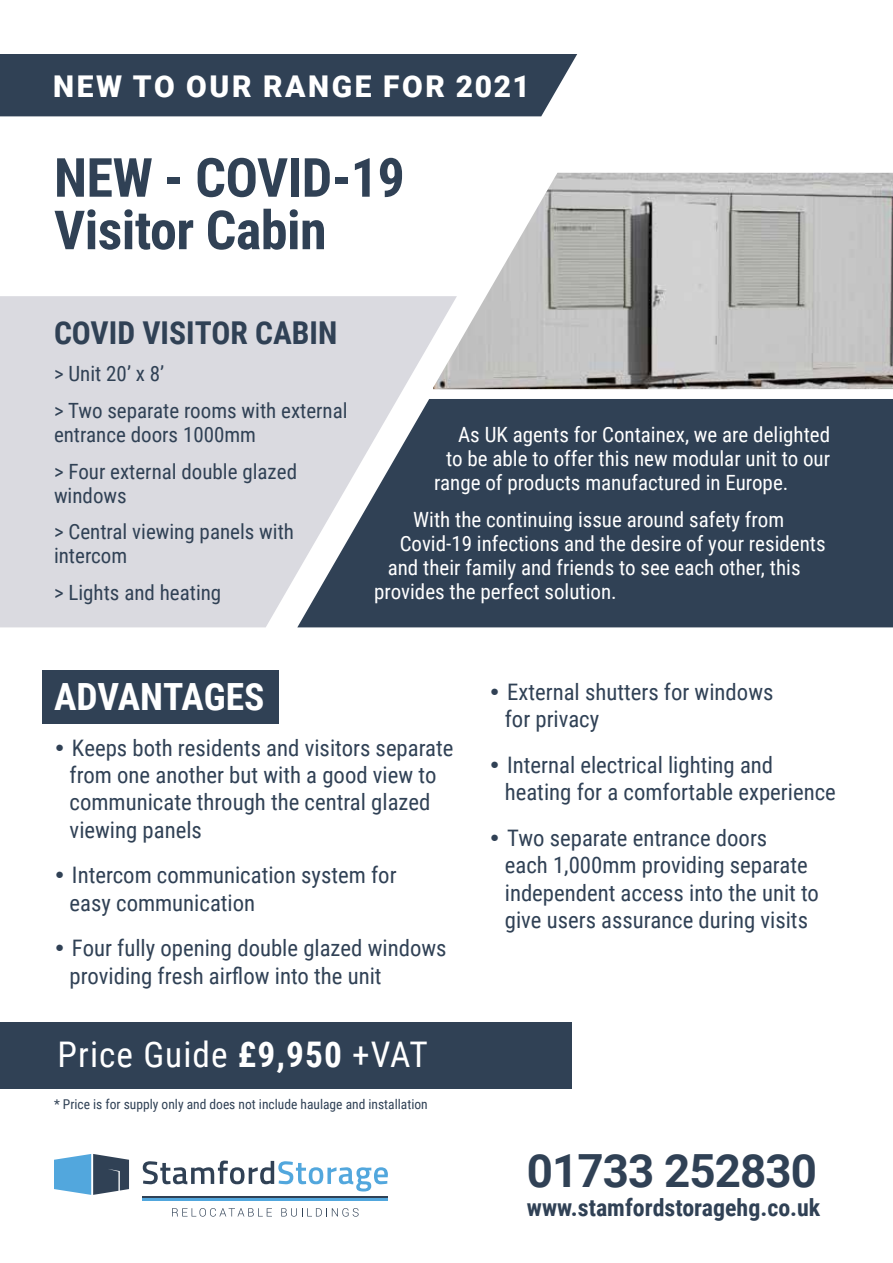
<style>
.page{position:relative;width:893px;height:1263px;background:#fff}
.page>*{position:absolute;margin:0;border:0;box-sizing:border-box;transform-origin:0 0}
.t1{font:700 54px/52.5px "Roboto Condensed";letter-spacing:-.01em;color:#304155}
.t2{font:700 45.75px "Roboto";letter-spacing:-.02em;color:#304155}
.t3{font:700 37.5px "Roboto Condensed";color:#fff}
.t4{font:35.25px "Roboto Condensed";letter-spacing:.03em;color:#fff}
.t5{font:700 31.5px "Roboto Condensed";color:#304155}
.t6{font:900 30px "Roboto";letter-spacing:.085em;color:#fff}
.t7{font:700 23.85px "Roboto Condensed";color:#304155}
.t8{font:22.8px/27.3px "Roboto Condensed";color:#304155}
.t9{font:21px "Roboto Condensed";color:#fff}
.t10{font:21px/36.8px "Roboto Condensed";color:#304155}
.t11{font:13.5px "Roboto Condensed";color:#304155}
.s1{font-family:"Gotham";font-weight:500}
.s2{font-weight:700}
</style>
<div class="page">
<div style="left:43px;top:671px;width:236px;height:53px;background:#304155"></div>
<div style="left:0;top:54px;width:577px;height:62px;background:#304155"></div>
<svg style="left:54px;top:1154px;width:75px;height:41px"></svg>
<svg style="left:143px;top:1160px;width:245px;height:31px"></svg>
<svg style="left:172px;top:1208px;width:100px;height:8px"></svg>
<svg style="left:281px;top:1208px;width:78px;height:8px"></svg>
<hr style="left:142px;top:1196px;width:246px;height:2px;background:#304155">
<hr style="left:142px;top:1198px;width:246px;height:3px;background:#52a7dd">
<img style="left:457px;top:173px;width:436px;height:216px">
<div style="left:0;top:1022px;width:571px;height:66px;background:#304155"></div>
<div style="left:0;top:296px;width:457px;height:331px;background:#dadae0"></div>
<svg style="left:297px;top:399px;width:596px;height:228px;fill:#304155"></svg>
<h3 class="t6" style="left:53px;top:65px;width:478px">NEW TO OUR RANGE FOR 2021</h3>
<h1 class="t1" style="left:54px;top:149px;width:352px">NEW - COVID-19<br>Visitor Cabin</h1>
<h3 class="t5" style="left:54px;top:311px;width:285px">COVID VISITOR CABIN</h3>
<p class="t10" style="left:54px;top:355px;width:295px">&gt; Unit 20’ x 8’<br>&gt; Two separate rooms with external</p>
<p class="t10" style="left:54px;top:415px;width:245px">entrance doors 1000mm<br>&gt; Four external double glazed</p>
<p class="t10" style="left:54px;top:476px;width:242px">windows<br>&gt; Central viewing panels with</p>
<p class="t10" style="left:54px;top:537px;width:169px">intercom<br>&gt; Lights and heating</p>
<p class="t9" style="left:458px;top:420px;width:373px">As UK agents for Containex, we are delighted</p>
<p class="t9" style="left:446px;top:444px;width:385px">to be able to offer this new modular unit to our</p>
<p class="t9" style="left:434px;top:468px;width:356px">range of products manufactured in Europe.</p>
<p class="t9" style="left:413px;top:504px;width:372px">With the continuing issue around safety from</p>
<p class="t9" style="left:400px;top:528px;width:427px">Covid-19 infections and the desire of your residents</p>
<p class="t9" style="left:388px;top:552px;width:414px">and their family and friends to see each other, this</p>
<p class="t9" style="left:374px;top:576px;width:244px">provides the perfect solution.</p>
<h3 class="t3" style="left:54px;top:670px;width:212px">ADVANTAGES</h3>
<p class="t8" style="left:70px;top:733px;width:385px;text-indent:-16px"><span class="s1">•</span> Keeps both residents and visitors separate from one another but with a good view to communicate through the central glazed viewing panels</p>
<p class="t8" style="left:70px;top:861px;width:328px;text-indent:-16px"><span class="s1">•</span> Intercom communication system for easy communication</p>
<p class="t8" style="left:70px;top:934px;width:378px;text-indent:-16px"><span class="s1">•</span> Four fully opening double glazed windows providing fresh airflow into the unit</p>
<h3 class="t4" style="left:58px;top:1029px;width:372px">Price Guide <span class="s2">£9,950</span> +VAT</h3>
<p class="t11" style="left:54px;top:1095px;width:375px">* Price is for supply only and does not include haulage and installation</p>
<p class="t8" style="left:505px;top:677px;width:270px;text-indent:-16px"><span class="s1">•</span> External shutters for windows for privacy</p>
<p class="t8" style="left:505px;top:750px;width:333px;text-indent:-16px"><span class="s1">•</span> Internal electrical lighting and heating for a comfortable experience</p>
<p class="t8" style="left:505px;top:823px;width:316px;text-indent:-16px"><span class="s1">•</span> Two separate entrance doors<br>each 1,000mm providing separate independent access into the unit to give users assurance during visits</p>
<h2 class="t2" style="left:527px;top:1138px;width:291px">01733 252830</h2>
<p class="t7" style="left:527px;top:1190px;width:295px">www.stamfordstoragehg.co.uk</p>
</div>
